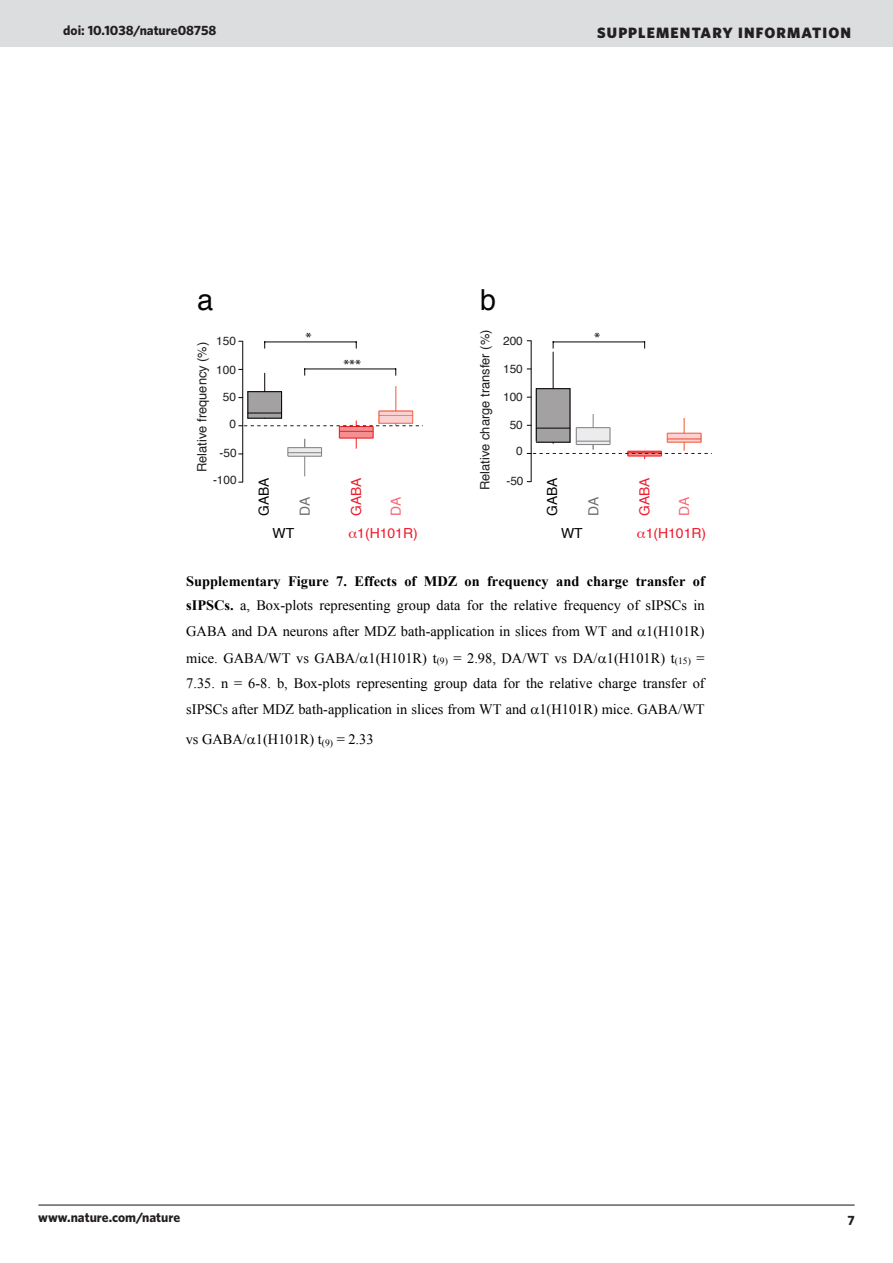
<style>
.page{position:relative;width:893px;height:1263px;background:#fff}
.page>*{position:absolute;margin:0;border:0;box-sizing:border-box;transform-origin:0 0}
.t1{font:28.95px "Helvetica";color:#050504}
.t2{font:900 15px "Whitney";letter-spacing:.075em;color:#231f20}
.t3{font:14.4px/25.7px "Times New Roman";color:#000;text-align:justify}
.t4{font:13.95px "Helvetica";color:#050504}
.t5{font:13.95px "Helvetica";color:#ee1b2b}
.t6{font:13.95px "Helvetica";color:#6b6e6b}
.t7{font:13.95px "Helvetica";color:rgb(238 27 43/.66)}
.t8{font:13.8px "Helvetica";color:#ee1b2b}
.t9{font:13.8px "Helvetica";color:#050504}
.t10{font:700 13.5px "Whitney";color:#231f20}
.t11{font:13.5px "Myriad";color:#050504;scale:1.05 1}
.t12{font:13.5px "Myriad";color:#050504;scale:1.09 1}
.t13{font:12.9px "Helvetica";color:#231f20}
.t14{font:11.85px "Helvetica";color:#231f20}
.s1{font-weight:700}
</style>
<div class="page">
<hr style="left:38px;top:1204px;width:817px;height:1px;background:#231f20">
<div style="left:0;top:0;width:893px;height:47px;background:#dcdddf"></div>
<hr style="left:242px;top:341px;width:1px;height:141px;background:#050504">
<hr style="left:265px;top:341px;width:91px;height:1px;background:#050504">
<hr style="left:305px;top:368px;width:91px;height:1px;background:#050504">
<hr style="left:531px;top:341px;width:1px;height:141px;background:#050504">
<div style="left:536px;top:389px;width:34px;height:53px;background:#a3a1a1"></div>
<div style="left:536px;top:388px;width:34px;height:55px;border:1px solid #848086"></div>
<hr style="left:553px;top:352px;width:1px;height:37px;background:#050504">
<hr style="left:536px;top:388px;width:34px;height:1px;background:#050504">
<hr style="left:570px;top:389px;width:1px;height:53px;background:#050504">
<hr style="left:536px;top:389px;width:1px;height:52px;background:#050504">
<hr style="left:553px;top:341px;width:91px;height:1px;background:#050504">
<svg style="left:527px;top:414px;width:185px;height:45px"></svg>
<svg style="left:238px;top:369px;width:185px;height:107px"></svg>
<p class="t10" style="left:63px;top:22px;width:155px">doi: 10.1038/nature08758</p>
<p class="t2" style="left:597px;top:23px;width:255px">SUPPLEMENTARY INFORMATION</p>
<h1 class="t1" style="left:197px;top:278px;width:18px">a</h1>
<p class="t13" style="left:192px;top:472px;width:132px;rotate:-90deg">Relative frequency (%)</p>
<p class="t14" style="left:216px;top:332px;width:21px">150</p>
<p class="t14" style="left:216px;top:360px;width:21px">100</p>
<p class="t14" style="left:223px;top:388px;width:15px">50</p>
<p class="t14" style="left:229px;top:415px;width:8px">0</p>
<p class="t14" style="left:220px;top:444px;width:19px">-50</p>
<p class="t14" style="left:213px;top:471px;width:25px">-100</p>
<p class="t12" style="left:306px;top:331px;width:7px">*</p>
<p class="t11" style="left:343px;top:358px;width:18px">***</p>
<p class="t4" style="left:253px;top:516px;width:40px;rotate:-90deg">GABA</p>
<p class="t6" style="left:294px;top:516px;width:21px;rotate:-90deg">DA</p>
<p class="t5" style="left:345px;top:516px;width:40px;rotate:-90deg">GABA</p>
<p class="t7" style="left:385px;top:516px;width:21px;rotate:-90deg">DA</p>
<p class="t9" style="left:273px;top:523px;width:23px">WT</p>
<p class="t8" style="left:357px;top:523px;width:62px">1(H101R)</p>
<h1 class="t1" style="left:480px;top:278px;width:17px">b</h1>
<p class="t13" style="left:475px;top:490px;width:162px;rotate:-90deg">Relative charge transfer (%)</p>
<p class="t12" style="left:594px;top:331px;width:7px">*</p>
<p class="t14" style="left:503px;top:332px;width:21px">200</p>
<p class="t14" style="left:503px;top:359px;width:21px">150</p>
<p class="t14" style="left:503px;top:388px;width:21px">100</p>
<p class="t14" style="left:510px;top:415px;width:15px">50</p>
<p class="t14" style="left:516px;top:442px;width:8px">0</p>
<p class="t14" style="left:506px;top:471px;width:19px">-50</p>
<p class="t4" style="left:542px;top:516px;width:40px;rotate:-90deg">GABA</p>
<p class="t6" style="left:583px;top:516px;width:21px;rotate:-90deg">DA</p>
<p class="t5" style="left:634px;top:516px;width:40px;rotate:-90deg">GABA</p>
<p class="t7" style="left:674px;top:516px;width:21px;rotate:-90deg">DA</p>
<p class="t9" style="left:561px;top:523px;width:23px">WT</p>
<p class="t8" style="left:646px;top:523px;width:62px">1(H101R)</p>
<p class="t3" style="left:186px;top:568px;width:520px"><span class="s1">Supplementary Figure 7. Effects of MDZ on frequency and charge transfer of sIPSCs.</span> a, Box-plots representing group data for the relative frequency of sIPSCs in GABA and DA neurons after MDZ bath-application in slices from WT and 1(H101R) mice. GABA/WT vs GABA/ 1(H101R) t<sub>(9)</sub> = 2.98, DA/WT vs DA/ 1(H101R) t<sub>(15)</sub> = 7.35. n = 6-8. b, Box-plots representing group data for the relative charge transfer of sIPSCs after MDZ bath-application in slices from WT and 1(H101R) mice. GABA/WT</p>
<p class="t3" style="left:186px;top:726px;width:189px">vs GABA/ 1(H101R) t<sub>(9)</sub> = 2.33</p>
<p class="t10" style="left:38px;top:1208px;width:143px">www.nature.com/nature</p>
<p class="t10" style="left:847px;top:1211px;width:9px">7</p>
</div>
